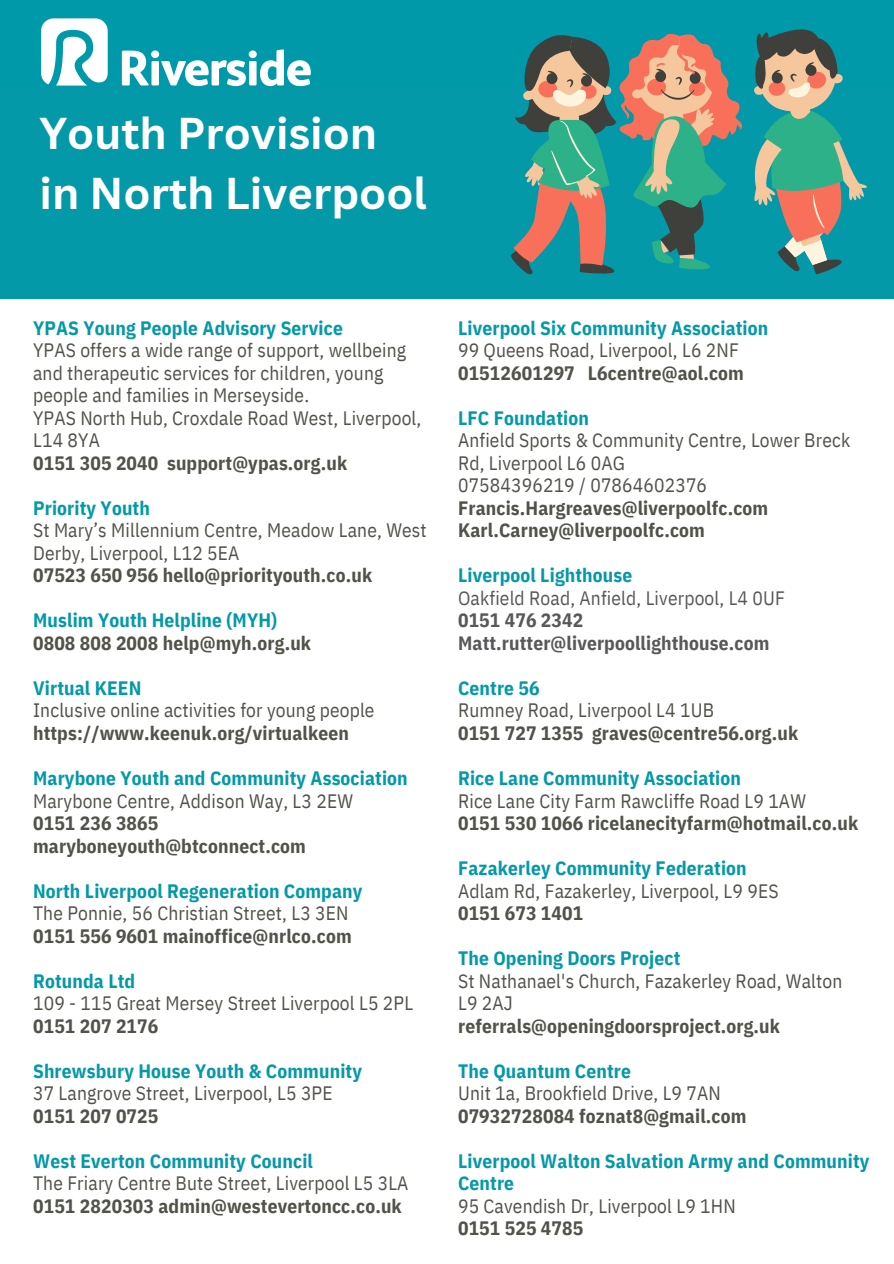
<style>
.page{position:relative;width:894px;height:1264px;background:#fff}
.page>*{position:absolute;margin:0;border:0;box-sizing:border-box;transform-origin:0 0}
.t1{font:700 43.35px/59.7px "Canva Sans";color:#fff}
.t2{font:19.35px/22.5px "IBM Plex Sans Cond";letter-spacing:.01em;color:#515249}
.t3{font:700 19.35px/22.5px "IBM Plex Sans Cond";letter-spacing:.01em;color:#515249}
.t4{font:700 19.35px/22.5px "IBM Plex Sans Cond";letter-spacing:.01em;color:#0499a8}
.t5{font:700 19.35px "IBM Plex Sans Cond";letter-spacing:.01em;color:#58585a}
.t6{font:19.35px "IBM Plex Sans Cond";letter-spacing:.01em;color:#58585a}
.s1{color:#0499a8}
</style>
<div class="page">
<div style="left:0;top:0;width:893px;height:139px;background:#0099a9"></div>
<svg style="left:122px;top:49px;width:189px;height:37px"></svg>
<svg style="left:41px;top:18px;width:67px;height:68px"></svg>
<div style="left:0;top:88px;width:893px;height:211px;background:#0499a8"></div>
<svg style="left:510px;top:29px;width:357px;height:246px"></svg>
<p class="t1" style="left:39px;top:102px;width:389px">Youth Provision in North Liverpool</p>
<p class="t4" style="left:33px;top:316px;width:311px">YPAS Young People Advisory Service</p>
<h1 class="t2" style="left:33px;top:339px;width:374px">YPAS offers a wide range of support, wellbeing and therapeutic services for children, young people and families in Merseyside.</h1>
<p class="t2" style="left:33px;top:406px;width:389px">YPAS North Hub, Croxdale Road West, Liverpool,<br>L14 8YA</p>
<p class="t3" style="left:33px;top:451px;width:315px">0151 305 2040 support@ypas.org.uk</p>
<p class="t4" style="left:33px;top:496px;width:118px">Priority Youth</p>
<p class="t2" style="left:33px;top:519px;width:395px">St Mary’s Millennium Centre, Meadow Lane, West<br>Derby, Liverpool, L12 5EA</p>
<p class="t3" style="left:33px;top:564px;width:340px">07523 650 956 hello@priorityouth.co.uk</p>
<p class="t3" style="left:33px;top:609px;width:279px"><span class="s1">Muslim Youth Helpline (MYH)<br></span>0808 808 2008 help@myh.org.uk</p>
<p class="t4" style="left:33px;top:676px;width:110px">Virtual KEEN</p>
<h2 class="t2" style="left:33px;top:699px;width:343px">Inclusive online activities for young people</h2>
<p class="t3" style="left:33px;top:721px;width:317px">https://www.keenuk.org/virtualkeen</p>
<p class="t4" style="left:33px;top:766px;width:376px">Marybone Youth and Community Association</p>
<p class="t2" style="left:33px;top:789px;width:321px">Marybone Centre, Addison Way, L3 2EW</p>
<p class="t3" style="left:33px;top:811px;width:274px">0151 236 3865 maryboneyouth@btconnect.com</p>
<p class="t4" style="left:33px;top:879px;width:331px">North Liverpool Regeneration Company</p>
<p class="t2" style="left:33px;top:901px;width:317px">The Ponnie, 56 Christian Street, L3 3EN</p>
<p class="t3" style="left:33px;top:924px;width:320px">0151 556 9601 mainoffice@nrlco.com</p>
<p class="t4" style="left:33px;top:969px;width:104px">Rotunda Ltd</p>
<p class="t2" style="left:33px;top:991px;width:381px">109 - 115 Great Mersey Street Liverpool L5 2PL</p>
<p class="t3" style="left:33px;top:1014px;width:127px">0151 207 2176</p>
<p class="t4" style="left:33px;top:1059px;width:330px">Shrewsbury House Youth &amp; Community</p>
<p class="t2" style="left:33px;top:1081px;width:301px">37 Langrove Street, Liverpool, L5 3PE</p>
<p class="t3" style="left:33px;top:1104px;width:127px">0151 207 0725</p>
<p class="t4" style="left:33px;top:1149px;width:281px">West Everton Community Council</p>
<p class="t2" style="left:33px;top:1171px;width:377px">The Friary Centre Bute Street, Liverpool L5 3LA</p>
<p class="t3" style="left:33px;top:1194px;width:370px">0151 2820303 admin@westevertoncc.co.uk</p>
<p class="t4" style="left:458px;top:316px;width:312px">Liverpool Six Community Association</p>
<p class="t2" style="left:458px;top:339px;width:282px">99 Queens Road, Liverpool, L6 2NF</p>
<p class="t3" style="left:458px;top:361px;width:287px">01512601297 L6centre@aol.com</p>
<p class="t4" style="left:458px;top:406px;width:132px">LFC Foundation</p>
<p class="t2" style="left:458px;top:429px;width:393px">Anfield Sports &amp; Community Centre, Lower Breck<br>Rd, Liverpool L6 0AG</p>
<p class="t2" style="left:458px;top:474px;width:250px">07584396219 / 07864602376</p>
<p class="t3" style="left:458px;top:496px;width:311px">Francis.Hargreaves@liverpoolfc.com<br>Karl.Carney@liverpoolfc.com</p>
<p class="t4" style="left:458px;top:564px;width:176px">Liverpool Lighthouse</p>
<p class="t6" style="left:458px;top:585px;width:328px">Oakfield Road, Anfield, Liverpool, L4 0UF</p>
<p class="t5" style="left:458px;top:607px;width:127px">0151 476 2342</p>
<p class="t5" style="left:458px;top:630px;width:313px">Matt.rutter@liverpoollighthouse.com</p>
<p class="t4" style="left:458px;top:676px;width:83px">Centre 56</p>
<p class="t2" style="left:458px;top:699px;width:257px">Rumney Road, Liverpool L4 1UB</p>
<p class="t3" style="left:458px;top:721px;width:341px">0151 727 1355 graves@centre56.org.uk</p>
<p class="t4" style="left:458px;top:766px;width:284px">Rice Lane Community Association</p>
<p class="t2" style="left:458px;top:789px;width:349px">Rice Lane City Farm Rawcliffe Road L9 1AW</p>
<p class="t3" style="left:458px;top:811px;width:401px">0151 530 1066 ricelanecityfarm@hotmail.co.uk</p>
<p class="t4" style="left:458px;top:856px;width:290px">Fazakerley Community Federation</p>
<p class="t2" style="left:458px;top:879px;width:322px">Adlam Rd, Fazakerley, Liverpool, L9 9ES</p>
<p class="t3" style="left:458px;top:901px;width:127px">0151 673 1401</p>
<p class="t4" style="left:458px;top:946px;width:224px">The Opening Doors Project</p>
<p class="t2" style="left:458px;top:969px;width:386px">St Nathanael's Church, Fazakerley Road, Walton</p>
<p class="t2" style="left:458px;top:991px;width:56px">L9 2AJ</p>
<p class="t3" style="left:458px;top:1014px;width:323px">referrals@openingdoorsproject.org.uk</p>
<p class="t4" style="left:458px;top:1059px;width:174px">The Quantum Centre</p>
<p class="t2" style="left:458px;top:1081px;width:264px">Unit 1a, Brookfield Drive, L9 7AN</p>
<p class="t3" style="left:458px;top:1104px;width:290px">07932728084 foznat8@gmail.com</p>
<p class="t4" style="left:458px;top:1149px;width:413px">Liverpool Walton Salvation Army and Community<br>Centre</p>
<p class="t2" style="left:458px;top:1194px;width:279px">95 Cavendish Dr, Liverpool L9 1HN</p>
<p class="t3" style="left:458px;top:1216px;width:127px">0151 525 4785</p>
</div>
